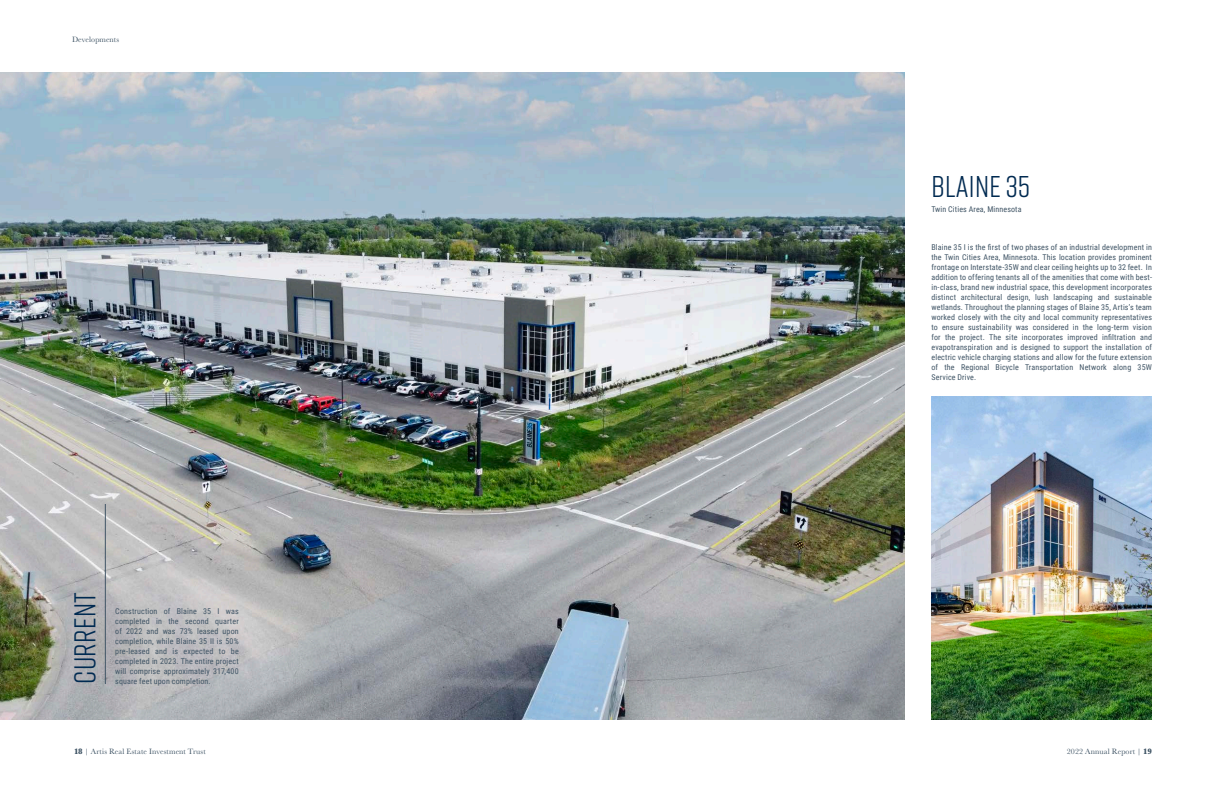
<style>
.page{position:relative;width:1224px;height:792px;background:#fff}
.page>*{position:absolute;margin:0;border:0;box-sizing:border-box;transform-origin:0 0}
.Headline{font:30px "Rift";letter-spacing:.01em;color:#002a51}
.Body{font:8px/10px "Roboto Condensed";letter-spacing:.015em;color:#3f5465;text-align:justify}
.Folios_Kickers{font:8px "Baskerville URW";letter-spacing:.015em;color:#3f5465}
.s1{font-family:"Baskerville URW Ult Bol"}
</style>
<div class="page">
<img style="left:0;top:72px;width:904px;height:648px">
<hr style="left:105px;top:504px;width:1px;height:180px;background:#3f5465">
<img style="left:932px;top:396px;width:220px;height:324px">
<p class="Folios_Kickers" style="left:72px;top:34px;width:49px">Developments</p>
<p class="Headline" style="left:64px;top:684px;width:93px;rotate:-90deg">CURRENT</p>
<p class="Body" style="left:115px;top:606px;width:125px">Construction of Blaine 35 I was completed in the second quarter of 2022 and was 73% leased upon completion, while Blaine 35 II is 50% pre-leased and is expected to be completed in 2023. The entire project will comprise approximately 317,400</p>
<p class="Body" style="left:115px;top:676px;width:97px">square feet upon completion.</p>
<p class="Headline" style="left:932px;top:166px;width:100px">BLAINE 35</p>
<p class="Body" style="left:932px;top:203px;width:92px">Twin Cities Area, Minnesota</p>
<p class="Body" style="left:932px;top:241px;width:222px">Blaine 35 I is the first of two phases of an industrial development in the Twin Cities Area, Minnesota. This location provides prominent frontage on Interstate-35W and clear ceiling heights up to 32 feet. In addition to offering tenants all of the amenities that come with best&shy;in-class, brand new industrial space, this development incorporates distinct architectural design, lush landscaping and sustainable wetlands. Throughout the planning stages of Blaine 35, Artis’s team worked closely with the city and local community representatives to ensure sustainability was considered in the long-term vision for the project. The site incorporates improved infiltration and evapotranspiration and is designed to support the installation of electric vehicle charging stations and allow for the future extension of the Regional Bicycle Transportation Network along 35W Service Drive.</p>
<p class="Folios_Kickers" style="left:74px;top:746px;width:133px"><span class="s1">18</span> | Artis Real Estate Investment Trust</p>
<p class="Folios_Kickers" style="left:1067px;top:746px;width:87px">2022 Annual Report | <span class="s1">19</span></p>
</div>
